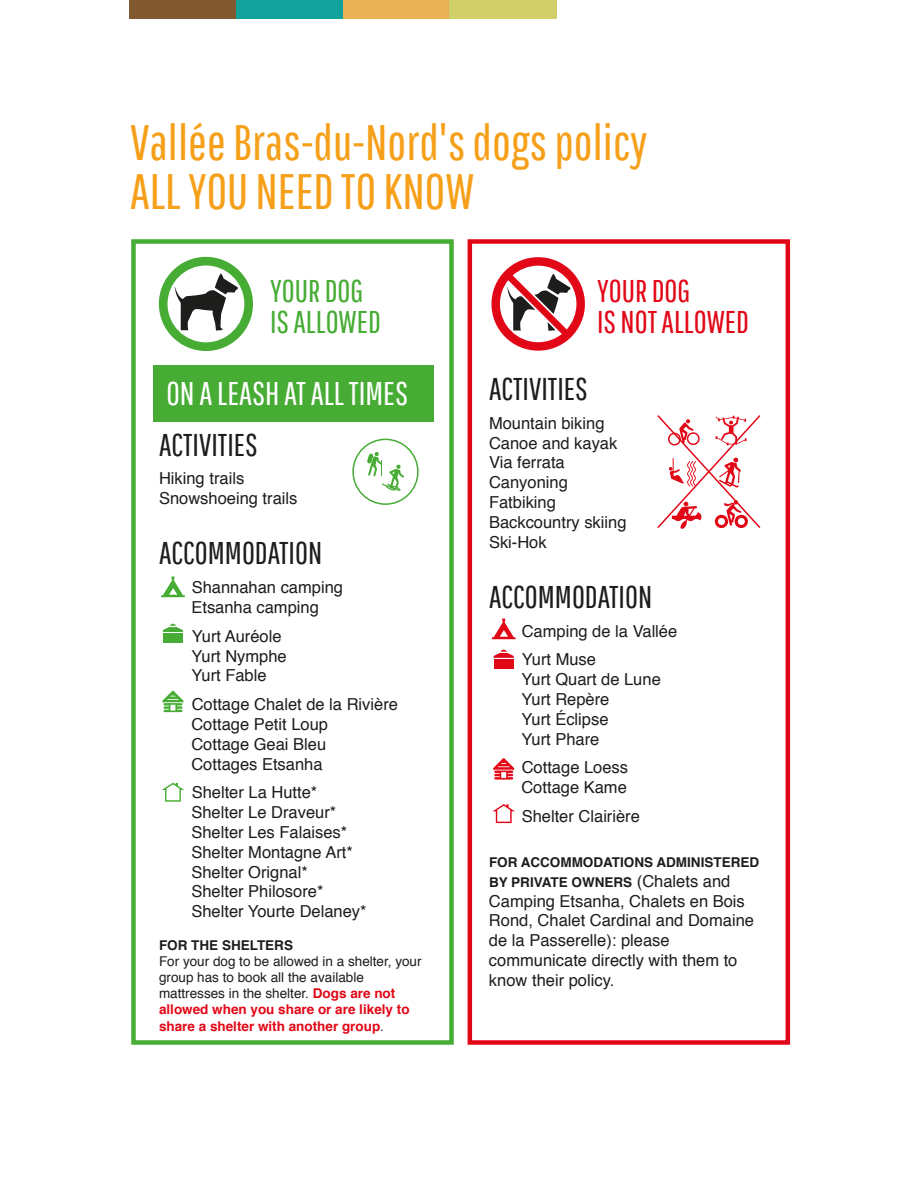
<style>
.page{position:relative;width:918px;height:1188px;background:#fff}
.page>*{position:absolute;margin:0;border:0;box-sizing:border-box;transform-origin:0 0}
.t1{font:49.8px/49.8px "Pathway Gothic One";color:#f69f19}
.t2{font:32.85px "Pathway Gothic One";color:#fff}
.t3{font:31.5px "Pathway Gothic One";color:#1d1d1b}
.t4{font:31.5px/31.5px "Pathway Gothic One";color:#e20717}
.t5{font:31.5px/31.5px "Pathway Gothic One";color:#46ac34}
.t6{font:16.5px/19.8px "Helvetica";color:#1d1d1b}
.t7{font:13.5px/16.2px "Helvetica";color:#1d1d1b}
.t8{font:700 13.5px/19.8px "Helvetica";color:#1d1d1b}
.s1{font-weight:700;color:#e20717}
.s2{font-weight:400;font-size:16.5px}
</style>
<div class="page">
<svg style="left:491px;top:257px;width:94px;height:94px"></svg>
<svg style="left:159px;top:257px;width:94px;height:94px"></svg>
<div style="left:153px;top:365px;width:281px;height:57px;background:#46ac34"></div>
<svg style="left:367px;top:452px;width:37px;height:39px"></svg>
<svg style="left:657px;top:415px;width:104px;height:114px"></svg>
<div style="left:352px;top:439px;width:67px;height:66px;border:2px solid #46ac34;border-radius:50%"></div>
<div style="left:131px;top:239px;width:323px;height:806px;border:4px solid #46ac34"></div>
<div style="left:468px;top:239px;width:322px;height:806px;border:4px solid #e20717"></div>
<svg style="left:162px;top:691px;width:22px;height:21px"></svg>
<svg style="left:161px;top:577px;width:24px;height:20px"></svg>
<svg style="left:162px;top:783px;width:22px;height:19px"></svg>
<div style="left:163px;top:633px;width:20px;height:10px;background:#46ac34"></div>
<svg style="left:163px;top:624px;width:20px;height:8px"></svg>
<svg style="left:493px;top:758px;width:21px;height:22px"></svg>
<svg style="left:492px;top:619px;width:24px;height:20px"></svg>
<svg style="left:492px;top:804px;width:23px;height:19px"></svg>
<div style="left:494px;top:659px;width:19px;height:10px;background:#e20717"></div>
<svg style="left:494px;top:650px;width:20px;height:8px"></svg>
<div style="left:129px;top:0;width:108px;height:19px;background:#805931"></div>
<div style="left:236px;top:0;width:107px;height:19px;background:#10a29b"></div>
<div style="left:343px;top:0;width:107px;height:19px;background:#ebb255"></div>
<div style="left:450px;top:0;width:107px;height:19px;background:#d1d068"></div>
<h1 class="t1" style="left:130px;top:116px;width:519px">Vallée Bras-du-Nord's dogs policy<br>ALL YOU NEED TO KNOW</h1>
<h3 class="t5" style="left:270px;top:274px;width:112px">YOUR DOG<br>IS ALLOWED</h3>
<h3 class="t4" style="left:597px;top:274px;width:154px">YOUR DOG<br>IS NOT ALLOWED</h3>
<h2 class="t2" style="left:167px;top:374px;width:243px">ON A LEASH AT ALL TIMES</h2>
<h3 class="t3" style="left:159px;top:425px;width:100px">ACTIVITIES</h3>
<p class="t6" style="left:159px;top:469px;width:140px">Hiking trails<br>Snowshoeing trails</p>
<h3 class="t3" style="left:159px;top:534px;width:165px">ACCOMMODATION</h3>
<p class="t6" style="left:191px;top:578px;width:153px">Shannahan camping<br>Etsanha camping</p>
<p class="t6" style="left:191px;top:627px;width:97px">Yurt Auréole<br>Yurt Nymphe<br>Yurt Fable</p>
<p class="t6" style="left:191px;top:695px;width:208px">Cottage Chalet de la Rivière<br>Cottage Petit Loup<br>Cottage Geai Bleu<br>Cottages Etsanha</p>
<p class="t6" style="left:191px;top:783px;width:177px">Shelter La Hutte*<br>Shelter Le Draveur*<br>Shelter Les Falaises*<br>Shelter Montagne Art*<br>Shelter Orignal*<br>Shelter Philosore*<br>Shelter Yourte Delaney*</p>
<p class="t8" style="left:159px;top:935px;width:136px">FOR THE SHELTERS</p>
<p class="t7" style="left:159px;top:953px;width:264px">For your dog to be allowed in a shelter, your group has to book all the available mattresses in the shelter. <span class="s1">Dogs are not allowed when you share or are likely to share a shelter with another group</span>.</p>
<h3 class="t3" style="left:489px;top:370px;width:100px">ACTIVITIES</h3>
<p class="t6" style="left:489px;top:414px;width:139px">Mountain biking<br>Canoe and kayak<br>Via ferrata<br>Canyoning<br>Fatbiking<br>Backcountry skiing<br>Ski-Hok</p>
<h3 class="t3" style="left:489px;top:578px;width:165px">ACCOMMODATION</h3>
<p class="t6" style="left:522px;top:617px;width:157px;line-height:28.8px">Camping de la Vallée<br>Yurt Muse</p>
<p class="t6" style="left:521px;top:670px;width:141px">Yurt Quart de Lune<br>Yurt Repère<br>Yurt Éclipse<br>Yurt Phare</p>
<p class="t6" style="left:521px;top:758px;width:108px">Cottage Loess<br>Cottage Kame</p>
<p class="t6" style="left:522px;top:807px;width:120px">Shelter Clairière</p>
<p class="t8" style="left:489px;top:853px;width:272px">FOR ACCOMMODATIONS ADMINISTERED<br>BY PRIVATE OWNERS <span class="s2">(Chalets and</span></p>
<p class="t6" style="left:489px;top:891px;width:267px">Camping Etsanha, Chalets en Bois<br>Rond, Chalet Cardinal and Domaine de la Passerelle): please communicate directly with them to know their policy.</p>
</div>
